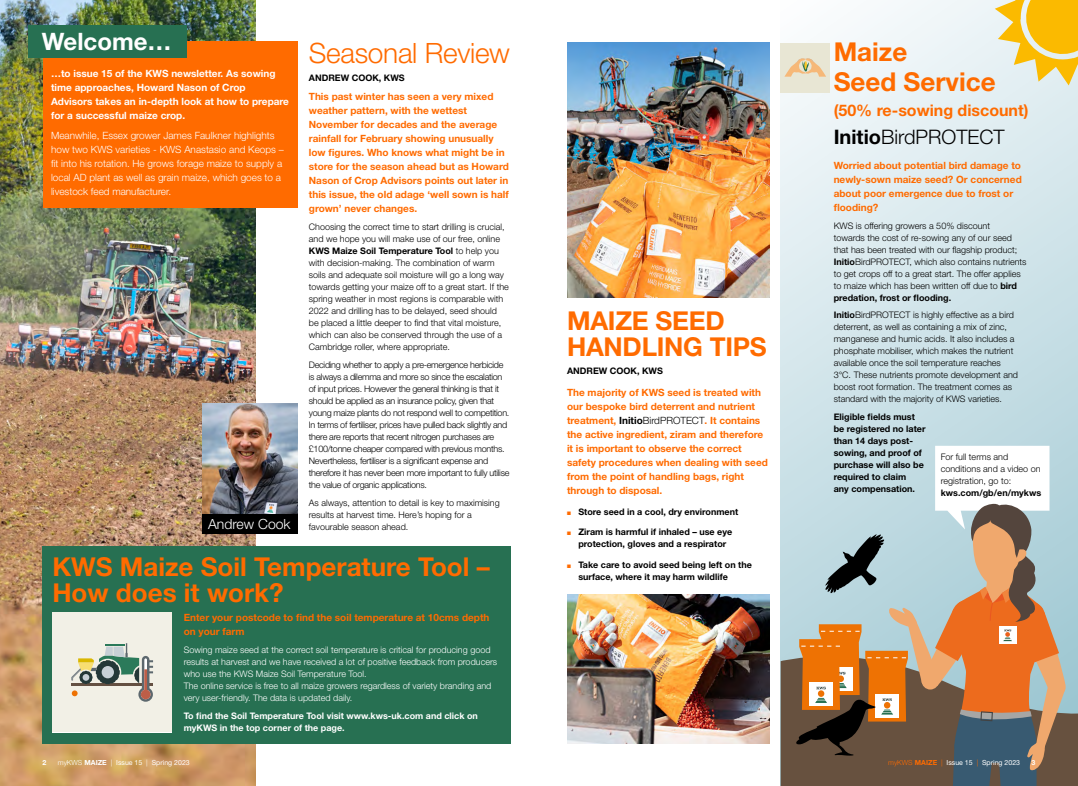
<style>
.page{position:relative;width:1078px;height:786px;background:#fff}
.page>*{position:absolute;margin:0;border:0;box-sizing:border-box;transform-origin:0 0}
.t1{font:300 28px "Helvetica Neue LT Std";letter-spacing:-.01em;color:#ff6b00}
.t2{font:700 26px/30px "Helvetica Neue LT Std";color:#ff6b00}
.t3{font:700 24px "Helvetica Neue LT Std";color:#fff}
.t4{font:300 20px "Helvetica Neue LT Std";color:#000}
.t5{font:700 16px "Helvetica Neue LT Std";color:#ff6b00}
.t6{font:300 14px "Helvetica Neue LT Std";color:#fff}
.t7{font:700 10px/14px "Helvetica Neue LT Std";color:#ff6b00}
.t8{font:300 10px/14px "Helvetica Neue LT Std";color:#fff}
.t9{font:700 10px/14px "Helvetica Neue LT Std";color:#fff}
.t10{font:300 9px/12px "Helvetica Neue LT Std";color:#000}
.t11{font:300 9px/12px "Helvetica Neue LT Std";letter-spacing:-.03em;color:#000}
.t12{font:700 9px/12px "Helvetica Neue LT Std";color:#000}
.t13{font:300 9px/12px "Helvetica Neue LT Std";color:#fff}
.t14{font:700 9px/12px "Helvetica Neue LT Std";color:#fff}
.t15{font:7px "Helvetica Neue LT Std";color:#fff}
.t16{font:700 7px "Helvetica Neue LT Std";color:#fff}
.s1{font-weight:700}
.s2{color:#000}
.s3{font-weight:300;color:#000}
.s4{color:#ff6b00}
.s5{font-weight:300}
.s6{font-weight:300;color:#ff6b00}
.s7{font-weight:700;color:#ff6b00}
</style>
<div class="page">
<svg style="left:780px;top:0;width:297px;height:641px;background:#d8e8ed"></svg>
<svg style="left:780px;top:641px;width:297px;height:144px;background:#7a776d"></svg>
<svg style="left:994px;top:0;width:83px;height:85px;background:#f2cf62"></svg>
<div style="left:780px;top:43px;width:49px;height:49px;background:#e8e6d4"></div>
<svg style="left:784px;top:58px;width:42px;height:19px"></svg>
<img style="left:0;top:0;width:255px;height:785px">
<div style="left:43px;top:42px;width:254px;height:166px;background:#ff6b00"></div>
<div style="left:28px;top:26px;width:158px;height:32px;background:#277052"></div>
<svg style="left:796px;top:445px;width:269px;height:340px;background:#ae9e8d"></svg>
<img style="left:567px;top:594px;width:202px;height:149px">
<img style="left:567px;top:43px;width:202px;height:254px">
<div style="left:42px;top:545px;width:468px;height:198px;background:#277052"></div>
<div style="left:52px;top:611px;width:120px;height:120px;background:#f2f0e6"></div>
<svg style="left:72px;top:643px;width:81px;height:58px"></svg>
<img style="left:202px;top:403px;width:95px;height:111px">
<div style="left:202px;top:514px;width:95px;height:20px;background:#000"></div>
<h3 class="t3" style="left:42px;top:27px;width:131px">Welcome…</h3>
<p class="t9" style="left:51px;top:67px;width:239px">…to issue 15 of the KWS newsletter. As sowing time approaches, Howard Nason of Crop Advisors takes an in-depth look at how to prepare for a successful maize crop.</p>
<p class="t8" style="left:51px;top:128px;width:234px">Meanwhile, Essex grower James Faulkner highlights how two KWS varieties - KWS Anastasio and Keops – fit into his rotation. He grows forage maize to supply a local AD plant as well as grain maize, which goes to a livestock feed manufacturer.</p>
<h3 class="t6" style="left:208px;top:515px;width:84px">Andrew Cook</h3>
<h1 class="t1" style="left:309px;top:36px;width:202px">Seasonal Review</h1>
<p class="t12" style="left:309px;top:71px;width:97px">ANDREW COOK, KWS</p>
<p class="t7" style="left:309px;top:89px;width:201px">This past winter has seen a very mixed weather pattern, with the wettest November for decades and the average rainfall for February showing unusually low figures. Who knows what might be in store for the season ahead but as Howard Nason of Crop Advisors points out later in this issue, the old adage ‘well sown is half grown’ never changes.</p>
<p class="t10" style="left:309px;top:220px;width:201px">Choosing the correct time to start drilling is crucial, and we hope you will make use of our free, online <span class="s1">KWS Maize Soil Temperature Tool</span> to help you with decision-making. The combination of warm soils and adequate soil moisture will go a long way towards getting your maize off to a great start. If the spring weather in most regions is comparable with 2022 and drilling has to be delayed, seed should be placed a little deeper to find that vital moisture, which can also be conserved through the use of a Cambridge roller, where appropriate.</p>
<p class="t11" style="left:309px;top:358px;width:202px">Deciding whether to apply a pre-emergence herbicide is always a dilemma and more so since the escalation of input prices. However the general thinking is that it should be applied as an insurance policy, given that young maize plants do not respond well to competition.<br>In terms of fertiliser, prices have pulled back slightly and there are reports that recent nitrogen purchases are £100/tonne cheaper compared with previous months.<br>Nevertheless, fertiliser is a significant expense and therefore it has never been more important to fully utilise the value of organic applications.</p>
<p class="t10" style="left:309px;top:496px;width:192px">As always, attention to detail is key to maximising results at harvest time. Here’s hoping for a favourable season ahead.</p>
<h2 class="t2" style="left:52px;top:550px;width:439px">KWS Maize Soil Temperature Tool –</h2>
<h2 class="t2" style="left:52px;top:576px;width:233px">How does it work?</h2>
<p class="t7" style="left:184px;top:610px;width:307px">Enter your postcode to find the soil temperature at 10cms depth on your farm</p>
<p class="t13" style="left:184px;top:643px;width:315px">Sowing maize seed at the correct soil temperature is critical for producing good results at harvest and we have received a lot of positive feedback from producers who use the KWS Maize Soil Temperature Tool.<br>The online service is free to all maize growers regardless of variety branding and very user-friendly. The data is updated daily.</p>
<p class="t14" style="left:184px;top:709px;width:296px">To find the Soil Temperature Tool visit www.kws-uk.com and click on myKWS in the top corner of the page.</p>
<h2 class="t2" style="left:567px;top:307px;width:201px;line-height:26px">MAIZE SEED<br>HANDLING TIPS</h2>
<p class="t12" style="left:567px;top:364px;width:97px">ANDREW COOK, KWS</p>
<p class="t7" style="left:567px;top:385px;width:202px">The majority of KWS seed is treated with our bespoke bird deterrent and nutrient treatment, <span class="s2">Initio</span><span class="s3">BirdPROTECT</span>. It contains the active ingredient, ziram and therefore it is important to observe the correct safety procedures when dealing with seed from the point of handling bags, right through to disposal.</p>
<p class="t12" style="left:567px;top:505px;width:173px"><span class="s4">■</span> Store seed in a cool, dry environment</p>
<p class="t12" style="left:578px;top:525px;width:155px;text-indent:-11px"><span class="s4">■</span> Ziram is harmful if inhaled – use eye protection, gloves and a respirator</p>
<p class="t12" style="left:567px;top:558px;width:186px"><span class="s4">■</span> Take care to avoid seed being left on the</p>
<p class="t12" style="left:578px;top:570px;width:151px">surface, where it may harm wildlife</p>
<h2 class="t2" style="left:833px;top:37px;width:163px">Maize<br>Seed Service</h2>
<h3 class="t5" style="left:833px;top:100px;width:196px">(50% re-sowing discount)</h3>
<h3 class="t4" style="left:833px;top:124px;width:172px"><span class="s1">Initio</span>BirdPROTECT</h3>
<p class="t7" style="left:833px;top:158px;width:189px">Worried about potential bird damage to newly-sown maize seed? Or concerned about poor emergence due to frost or flooding?</p>
<p class="t10" style="left:833px;top:219px;width:194px">KWS is offering growers a 50% discount<br>towards the cost of re-sowing any of our seed that has been treated with our flagship product; <span class="s1">Initio</span>BirdPROTECT, which also contains nutrients to get crops off to a great start. The offer applies to maize which has been written off due to <span class="s1">bird predation, frost or flooding.</span></p>
<p class="t10" style="left:833px;top:309px;width:186px"><span class="s1">Initio</span>BirdPROTECT is highly effective as a bird deterrent, as well as containing a mix of zinc, manganese and humic acids. It also includes a phosphate mobiliser, which makes the nutrient available once the soil temperature reaches 3°C. These nutrients promote development and boost root formation. The treatment comes as standard with the majority of KWS varieties.</p>
<p class="t12" style="left:833px;top:410px;width:93px">Eligible fields must be registered no later than 14 days post&shy;sowing, and proof of purchase will also be required to claim<br>any compensation.</p>
<p class="t10" style="left:940px;top:450px;width:101px">For full terms and conditions and a video on registration, go to:</p>
<p class="t12" style="left:940px;top:486px;width:102px">kws.com/gb/en/mykws</p>
<p class="t16" style="left:43px;top:758px;width:5px">2</p>
<p class="t15" style="left:58px;top:758px;width:133px"><span class="s5">myKWS</span> <span class="s1">MAIZE</span> <span class="s5">|</span> Issue 15 <span class="s5">|</span> Spring 2023</p>
<p class="t15" style="left:888px;top:758px;width:133px"><span class="s6">myKWS</span> <span class="s7">MAIZE</span> <span class="s6">|</span> Issue 15 <span class="s6">|</span> Spring 2023</p>
<p class="t16" style="left:1031px;top:758px;width:5px">3</p>
</div>
